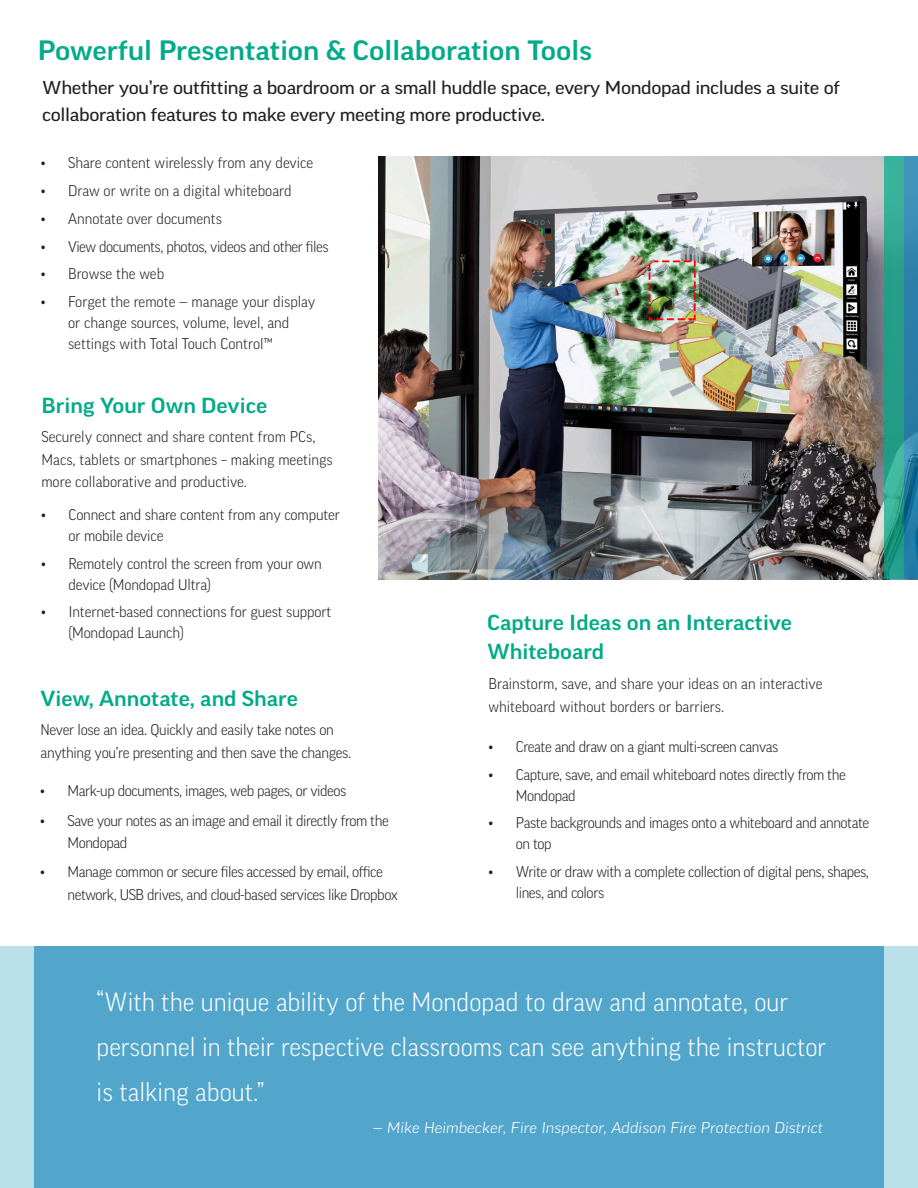
<style>
.page{position:relative;width:918px;height:1188px;background:#fff}
.page>*{position:absolute;margin:0;border:0;box-sizing:border-box;transform-origin:0 0}
.Headline_Body_Copy{font:500 expanded 27px "Good Pro";color:#00ab89}
.t1{font:300 25.5px/45px "Good Pro";color:#fff}
.Headline_Body_Copy-2{font:500 expanded 21px/28.5px "Good Pro";color:#00ab89}
.Headline_Body_Copy-3{font:expanded 18px/27px "Good Pro";letter-spacing:-.02em;color:#231f20}
.Headline_Body_Copy-4{font:300 15px/21px "Good Pro";letter-spacing:-.02em;color:#231f20}
.Headline_Body_Copy-5{font:300 15px/22.5px "Good Pro";color:#231f20}
.t2{font:italic 300 expanded 15px "Good Pro";color:#fff}
</style>
<div class="page">
<img style="left:378px;top:156px;width:540px;height:424px">
<svg style="left:904px;top:156px;width:14px;height:423px;background:#2c80a9"></svg>
<svg style="left:885px;top:156px;width:19px;height:423px;background:#2aa38d"></svg>
<div style="left:0;top:946px;width:918px;height:242px;background:#52a6cc"></div>
<div style="left:885px;top:946px;width:33px;height:242px;background:#bae0ea"></div>
<div style="left:0;top:946px;width:34px;height:242px;background:#bae0ea"></div>
<p class="Headline_Body_Copy" style="left:38px;top:35px;width:556px">Powerful Presentation &amp; Collaboration Tools</p>
<p class="Headline_Body_Copy-3" style="left:42px;top:74px;width:799px">Whether you’re outfitting a boardroom or a small huddle space, every Mondopad includes a suite of collaboration features to make every meeting more productive.</p>
<p class="Headline_Body_Copy-5" style="left:41px;top:152px;width:274px">• Share content wirelessly from any device</p>
<p class="Headline_Body_Copy-5" style="left:41px;top:179px;width:252px">• Draw or write on a digital whiteboard</p>
<p class="Headline_Body_Copy-5" style="left:41px;top:207px;width:182px">• Annotate over documents</p>
<p class="Headline_Body_Copy-4" style="left:41px;top:236px;width:289px">• View documents, photos, videos and other files</p>
<p class="Headline_Body_Copy-5" style="left:41px;top:263px;width:125px">• Browse the web</p>
<p class="Headline_Body_Copy-5" style="left:68px;top:291px;width:249px;line-height:21px;text-indent:-27px">• Forget the remote — manage your display or change sources, volume, level, and settings with Total Touch Control™</p>
<p class="Headline_Body_Copy-2" style="left:41px;top:391px;width:227px">Bring Your Own Device</p>
<p class="Headline_Body_Copy-5" style="left:41px;top:426px;width:293px">Securely connect and share content from PCs,<br>Macs, tablets or smartphones – making meetings more collaborative and productive.</p>
<p class="Headline_Body_Copy-4" style="left:68px;top:504px;width:273px;text-indent:-27px">• Connect and share content from any computer or mobile device</p>
<p class="Headline_Body_Copy-4" style="left:68px;top:553px;width:255px;text-indent:-27px">• Remotely control the screen from your own device (Mondopad Ultra)</p>
<p class="Headline_Body_Copy-4" style="left:68px;top:602px;width:264px;text-indent:-27px">• Internet-based connections for guest support (Mondopad Launch)</p>
<p class="Headline_Body_Copy-2" style="left:40px;top:684px;width:259px">View, Annotate, and Share</p>
<p class="Headline_Body_Copy-4" style="left:40px;top:719px;width:312px;line-height:22.5px">Never lose an idea. Quickly and easily take notes on anything you’re presenting and then save the changes.</p>
<p class="Headline_Body_Copy-4" style="left:40px;top:781px;width:307px">• Mark-up documents, images, web pages, or videos</p>
<p class="Headline_Body_Copy-4" style="left:68px;top:809px;width:323px;line-height:22.5px;text-indent:-27px">• Save your notes as an image and email it directly from the<br>Mondopad</p>
<p class="Headline_Body_Copy-4" style="left:68px;top:861px;width:332px;line-height:22.5px;text-indent:-27px">• Manage common or secure files accessed by email, office network, USB drives, and cloud-based services like Dropbox</p>
<p class="Headline_Body_Copy-2" style="left:487px;top:609px;width:307px">Capture Ideas on an Interactive<br>Whiteboard</p>
<p class="Headline_Body_Copy-5" style="left:488px;top:673px;width:336px">Brainstorm, save, and share your ideas on an interactive whiteboard without borders or barriers.</p>
<p class="Headline_Body_Copy-4" style="left:489px;top:736px;width:291px">• Create and draw on a giant multi-screen canvas</p>
<p class="Headline_Body_Copy-4" style="left:516px;top:764px;width:331px;text-indent:-27px">• Capture, save, and email whiteboard notes directly from the<br>Mondopad</p>
<p class="Headline_Body_Copy-4" style="left:516px;top:812px;width:355px;text-indent:-27px">• Paste backgrounds and images onto a whiteboard and annotate on top</p>
<p class="Headline_Body_Copy-4" style="left:516px;top:861px;width:355px;text-indent:-27px">• Write or draw with a complete collection of digital pens, shapes, lines, and colors</p>
<p class="t1" style="left:97px;top:979px;width:731px">“With the unique ability of the Mondopad to draw and annotate, our personnel in their respective classrooms can see anything the instructor is talking about.”</p>
<p class="t2" style="left:373px;top:1119px;width:452px">— Mike Heimbecker, Fire Inspector, Addison Fire Protection District</p>
</div>
